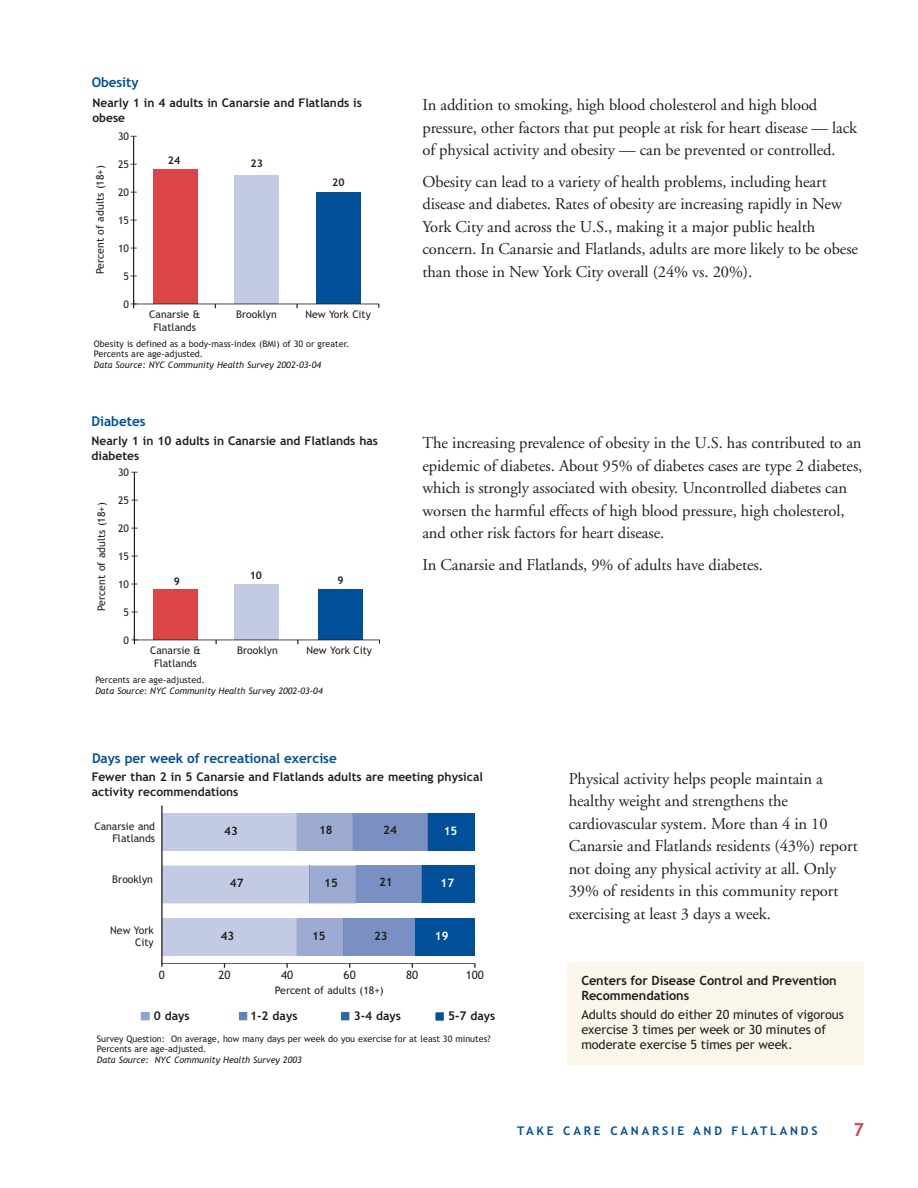
<style>
.page{position:relative;width:918px;height:1188px;background:#fff}
.page>*{position:absolute;margin:0;border:0;box-sizing:border-box;transform-origin:0 0}
.t1{font:700 18px "Trebuchet MSPS";color:#db4548}
.t2{font:16.5px/22.5px "Adobe Garamond";letter-spacing:-.005em;color:#231f20}
.t3{font:700 13.5px "Trebuchet MSPS";letter-spacing:-.005em;color:#015099}
.t4{font:12.75px/15px "Trebuchet MS";letter-spacing:-.005em;color:#231f20}
.t5{font:700 12.75px/15px "Trebuchet MSPS";letter-spacing:-.005em;color:#231f20}
.t6{font:700 12px/15px "Trebuchet MSPS";color:#231f20}
.t7{font:700 12px "Trebuchet MSPS";letter-spacing:.235em;color:#015099}
.t8{font:700 11.55px "Trebuchet MS";color:#231f20}
.t9{font:11.55px "Trebuchet MS";color:#231f20}
.t10{font:700 11.55px "Trebuchet MS";color:#fff}
.t11{font:10.5px/12.6px "Trebuchet MS";color:#231f20;text-align:center}
.t12{font:700 10.5px "Trebuchet MS";color:#231f20}
.t13{font:9px/10.5px "Trebuchet MS";color:#231f20}
.t14{font:italic 9px "Trebuchet MSPS";color:#231f20}
</style>
<div class="page">
<div style="left:317px;top:192px;width:44px;height:112px;background:#015099"></div>
<div style="left:234px;top:175px;width:44px;height:129px;background:#c3cae3"></div>
<div style="left:153px;top:170px;width:44px;height:134px;background:#db4548"></div>
<hr style="left:134px;top:304px;width:245px;height:1px;background:#231f20">
<hr style="left:133px;top:136px;width:1px;height:168px;background:#231f20">
<svg style="left:131px;top:300px;width:6px;height:8px"></svg>
<div style="left:318px;top:590px;width:44px;height:50px;background:#015099"></div>
<div style="left:235px;top:584px;width:44px;height:56px;background:#c3cae3"></div>
<div style="left:154px;top:590px;width:44px;height:50px;background:#db4548"></div>
<hr style="left:134px;top:640px;width:246px;height:1px;background:#231f20">
<hr style="left:134px;top:472px;width:1px;height:168px;background:#231f20">
<svg style="left:131px;top:636px;width:7px;height:8px"></svg>
<div style="left:428px;top:813px;width:47px;height:38px;background:#015099"></div>
<div style="left:422px;top:866px;width:53px;height:37px;background:#015099"></div>
<div style="left:415px;top:918px;width:60px;height:38px;background:#015099"></div>
<div style="left:353px;top:813px;width:75px;height:38px;background:#7a8fc2"></div>
<div style="left:356px;top:866px;width:66px;height:37px;background:#7a8fc2"></div>
<div style="left:343px;top:918px;width:72px;height:38px;background:#7a8fc2"></div>
<div style="left:296px;top:813px;width:57px;height:38px;background:#9dabd2"></div>
<div style="left:296px;top:918px;width:47px;height:38px;background:#9dabd2"></div>
<div style="left:162px;top:813px;width:134px;height:38px;background:#c3cae3"></div>
<svg style="left:163px;top:866px;width:193px;height:37px;background:#b9c2de"></svg>
<div style="left:162px;top:918px;width:134px;height:38px;background:#c3cae3"></div>
<hr style="left:162px;top:963px;width:313px;height:1px;background:#231f20">
<hr style="left:162px;top:806px;width:1px;height:157px;background:#231f20">
<div style="left:140px;top:1011px;width:11px;height:10px;background:#90a2cd"></div>
<div style="left:139px;top:1011px;width:12px;height:11px;border:2px solid #fff"></div>
<div style="left:340px;top:1011px;width:10px;height:10px;background:#2f66a9"></div>
<div style="left:340px;top:1011px;width:11px;height:11px;border:2px solid #fff"></div>
<div style="left:238px;top:1011px;width:10px;height:10px;background:#6680b9"></div>
<div style="left:237px;top:1010px;width:12px;height:12px;border:2px solid #fff"></div>
<div style="left:435px;top:1012px;width:10px;height:9px;background:#015099"></div>
<div style="left:434px;top:1011px;width:11px;height:11px;border:2px solid #fff"></div>
<div style="left:567px;top:962px;width:297px;height:103px;background:#fbf6ea"></div>
<p class="t3" style="left:92px;top:77px;width:49px">Obesity</p>
<p class="t6" style="left:92px;top:97px;width:271px">Nearly 1 in 4 adults in Canarsie and Flatlands is obese</p>
<p class="t11" style="left:94px;top:274px;width:110px;rotate:-90deg">Percent of adults (18+)</p>
<p class="t11" style="left:118px;top:131px;width:13px">30</p>
<p class="t11" style="left:118px;top:159px;width:13px">25</p>
<p class="t11" style="left:118px;top:187px;width:13px">20</p>
<p class="t11" style="left:124px;top:214px;width:7px">5</p>
<p class="t11" style="left:118px;top:242px;width:13px">10</p>
<p class="t11" style="left:124px;top:270px;width:7px">5</p>
<p class="t11" style="left:124px;top:298px;width:7px">0</p>
<p class="t12" style="left:168px;top:154px;width:14px">24</p>
<p class="t12" style="left:251px;top:157px;width:14px">23</p>
<p class="t12" style="left:332px;top:176px;width:14px">20</p>
<p class="t11" style="left:149px;top:308px;width:52px">Canarsie &amp;<br>Flatlands</p>
<p class="t11" style="left:236px;top:308px;width:42px">Brooklyn</p>
<p class="t11" style="left:305px;top:308px;width:67px">New York City</p>
<p class="t13" style="left:94px;top:339px;width:257px">Obesity is defined as a body-mass-index (BMI) of 30 or greater.<br>Percents are age-adjusted.</p>
<p class="t14" style="left:94px;top:361px;width:229px">Data Source: NYC Community Health Survey 2002-03-04</p>
<p class="t3" style="left:92px;top:416px;width:55px">Diabetes</p>
<p class="t6" style="left:92px;top:435px;width:288px">Nearly 1 in 10 adults in Canarsie and Flatlands has diabetes</p>
<p class="t11" style="left:95px;top:611px;width:110px;rotate:-90deg">Percent of adults (18+)</p>
<p class="t11" style="left:118px;top:467px;width:13px">30</p>
<p class="t11" style="left:118px;top:495px;width:13px">25</p>
<p class="t11" style="left:118px;top:522px;width:13px">20</p>
<p class="t11" style="left:118px;top:550px;width:13px">15</p>
<p class="t11" style="left:118px;top:578px;width:13px">10</p>
<p class="t11" style="left:124px;top:606px;width:7px">5</p>
<p class="t11" style="left:124px;top:634px;width:7px">0</p>
<p class="t12" style="left:174px;top:575px;width:8px">9</p>
<p class="t12" style="left:250px;top:569px;width:14px">10</p>
<p class="t12" style="left:338px;top:574px;width:8px">9</p>
<p class="t11" style="left:150px;top:644px;width:52px">Canarsie &amp;<br>Flatlands</p>
<p class="t11" style="left:237px;top:644px;width:42px">Brooklyn</p>
<p class="t11" style="left:307px;top:644px;width:67px">New York City</p>
<p class="t13" style="left:95px;top:675px;width:111px">Percents are age-adjusted.</p>
<p class="t14" style="left:95px;top:687px;width:229px">Data Source: NYC Community Health Survey 2002-03-04</p>
<p class="t3" style="left:92px;top:753px;width:246px">Days per week of recreational exercise</p>
<p class="t2" style="left:422px;top:95px;width:436px">In addition to smoking, high blood cholesterol and high blood pressure, other factors that put people at risk for heart disease — lack of physical activity and obesity — can be prevented or controlled.</p>
<p class="t2" style="left:422px;top:172px;width:437px">Obesity can lead to a variety of health problems, including heart disease and diabetes. Rates of obesity are increasing rapidly in New York City and across the U.S., making it a major public health concern. In Canarsie and Flatlands, adults are more likely to be obese than those in New York City overall (24% vs. 20%).</p>
<p class="t2" style="left:422px;top:433px;width:442px">The increasing prevalence of obesity in the U.S. has contributed to an epidemic of diabetes. About 95% of diabetes cases are type 2 diabetes, which is strongly associated with obesity. Uncontrolled diabetes can worsen the harmful effects of high blood pressure, high cholesterol, and other risk factors for heart disease.</p>
<p class="t2" style="left:422px;top:555px;width:342px">In Canarsie and Flatlands, 9% of adults have diabetes.</p>
<p class="t6" style="left:92px;top:770px;width:393px">Fewer than 2 in 5 Canarsie and Flatlands adults are meeting physical activity recommendations</p>
<p class="t11" style="left:94px;top:820px;width:62px;text-align:right">Canarsie and<br>Flatlands</p>
<p class="t8" style="left:224px;top:824px;width:15px">43</p>
<p class="t8" style="left:319px;top:824px;width:15px">18</p>
<p class="t8" style="left:383px;top:824px;width:15px">24</p>
<p class="t10" style="left:444px;top:824px;width:15px">15</p>
<p class="t11" style="left:112px;top:873px;width:42px">Brooklyn</p>
<p class="t8" style="left:230px;top:876px;width:15px">47</p>
<p class="t8" style="left:324px;top:876px;width:15px">15</p>
<p class="t8" style="left:379px;top:876px;width:15px">21</p>
<p class="t10" style="left:441px;top:876px;width:15px">17</p>
<p class="t11" style="left:110px;top:924px;width:45px;text-align:right">New York<br>City</p>
<p class="t8" style="left:221px;top:929px;width:15px">43</p>
<p class="t8" style="left:312px;top:929px;width:15px">15</p>
<p class="t8" style="left:374px;top:929px;width:15px">23</p>
<p class="t10" style="left:435px;top:929px;width:15px">19</p>
<p class="t9" style="left:159px;top:969px;width:8px">0</p>
<p class="t9" style="left:218px;top:969px;width:14px">20</p>
<p class="t9" style="left:281px;top:969px;width:14px">40</p>
<p class="t9" style="left:344px;top:969px;width:14px">60</p>
<p class="t9" style="left:406px;top:969px;width:14px">80</p>
<p class="t9" style="left:466px;top:969px;width:20px">100</p>
<p class="t11" style="left:275px;top:984px;width:110px">Percent of adults (18+)</p>
<p class="t6" style="left:154px;top:1009px;width:37px">0 days</p>
<p class="t6" style="left:250px;top:1009px;width:49px">1-2 days</p>
<p class="t6" style="left:354px;top:1009px;width:49px">3-4 days</p>
<p class="t6" style="left:448px;top:1009px;width:49px">5-7 days</p>
<p class="t13" style="left:97px;top:1033px;width:395px">Survey Question: On average, how many days per week do you exercise for at least 30 minutes?<br>Percents are age-adjusted.</p>
<p class="t14" style="left:97px;top:1056px;width:206px">Data Source: NYC Community Health Survey 2003</p>
<p class="t2" style="left:569px;top:769px;width:291px">Physical activity helps people maintain a healthy weight and strengthens the cardiovascular system. More than 4 in 10<br>Canarsie and Flatlands residents (43%) report not doing any physical activity at all. Only 39% of residents in this community report exercising at least 3 days a week.</p>
<p class="t5" style="left:581px;top:974px;width:257px">Centers for Disease Control and Prevention<br>Recommendations</p>
<p class="t4" style="left:581px;top:1007px;width:264px">Adults should do either 20 minutes of vigorous exercise 3 times per week or 30 minutes of moderate exercise 5 times per week.</p>
<p class="t7" style="left:517px;top:1127px;width:302px">TAKE CARE CANARSIE AND FLATLANDS</p>
<p class="t1" style="left:853px;top:1123px;width:12px">7</p>
</div>
